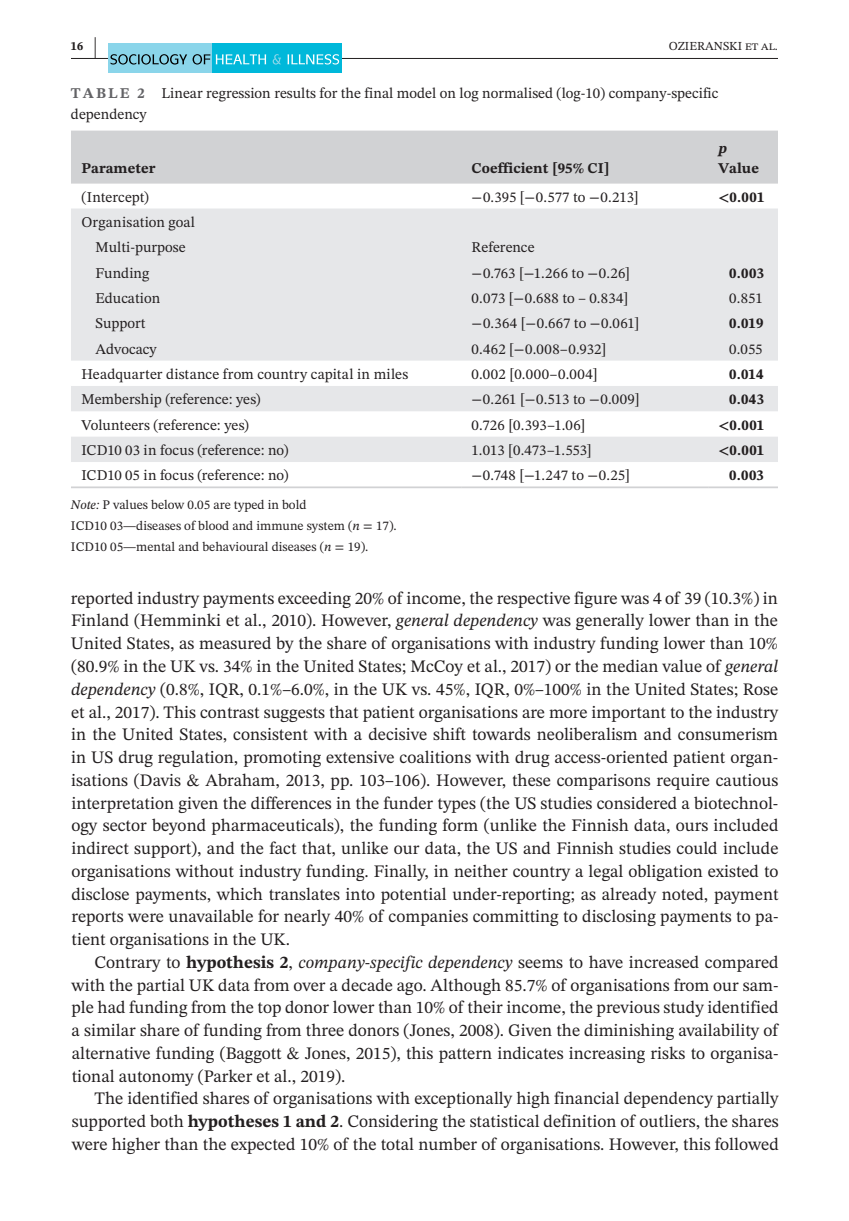
<style>
.page{position:relative;width:849px;height:1221px;background:#fff}
.page>*{position:absolute;margin:0;border:0;box-sizing:border-box;transform-origin:0 0}
.t1{font:17.5px/22.8px "STIX Two Text";color:#231f20;text-align:justify}
.t2{font:14.88px/21px "STIX Two Text";color:#231f20}
.t3{font:700 14.88px "STIX Two Text";color:#231f20}
.t4{font:14.88px "STIX Two Text";letter-spacing:.02em;color:#231f20}
.t5{font:14.88px "STIX Two Text";letter-spacing:.045em;color:#231f20}
.t6{font:italic 700 14.88px "STIX Two Text";color:#231f20}
.t7{font:13.12px/21px "STIX Two Text";color:#231f20}
.t8{font:12.25px "STIX Two Text";color:#231f20}
.t9{font:700 12.25px "STIX Two Text";color:#231f20}
.s1{font-size:24.68px}
.s2{font-weight:700;color:#636366}
.s3{font-style:italic}
.s4{font-weight:700}
</style>
<div class="page">
<hr style="left:71px;top:58px;width:706px;height:1px;background:#231f20">
<div style="left:108px;top:44px;width:104px;height:29px;background:#8ad5ea"></div>
<div style="left:212px;top:44px;width:130px;height:29px;background:#00b8da"></div>
<svg style="left:110px;top:54px;width:100px;height:11px"></svg>
<svg style="left:216px;top:54px;width:50px;height:10px"></svg>
<svg style="left:272px;top:54px;width:9px;height:11px"></svg>
<svg style="left:287px;top:54px;width:52px;height:11px"></svg>
<div style="left:71px;top:131px;width:706px;height:53px;background:#d1d2d4"></div>
<svg style="left:71px;top:208px;width:706px;height:254px;fill:#e6e7e9"></svg>
<hr style="left:71px;top:486px;width:390px;height:2px;background:#d1d2d4">
<hr style="left:461px;top:486px;width:247px;height:2px;background:#d1d2d4">
<hr style="left:708px;top:486px;width:69px;height:2px;background:#d1d2d4">
<p class="t9" style="left:71px;top:37px;width:27px">16 <span class="s1">|</span></p>
<p class="t8" style="left:668px;top:37px;width:110px">OZIERANSKI et al.</p>
<p class="t2" style="left:71px;top:83px;width:648px"><span class="s2">TABLE 2</span> Linear regression results for the final model on log normalised (log-10) company-specific dependency</p>
<p class="t3" style="left:81px;top:157px;width:75px">Parameter</p>
<p class="t3" style="left:471px;top:157px;width:139px">Coefficient [95% CI]</p>
<p class="t6" style="left:718px;top:137px;width:10px">p</p>
<p class="t3" style="left:718px;top:157px;width:42px">Value</p>
<p class="t2" style="left:81px;top:186px;width:69px">(Intercept)</p>
<p class="t2" style="left:471px;top:186px;width:168px">−0.395 [−0.577 to −0.213]</p>
<p class="t3" style="left:718px;top:186px;width:47px">&lt;0.001</p>
<p class="t2" style="left:81px;top:209px;width:115px;line-height:25.4px;text-align:center">Organisation goal<br>Multi-purpose</p>
<p class="t2" style="left:471px;top:237px;width:65px">Reference</p>
<p class="t2" style="left:95px;top:262px;width:55px">Funding</p>
<p class="t2" style="left:471px;top:262px;width:160px">−0.763 [−1.266 to −0.26]</p>
<p class="t3" style="left:729px;top:262px;width:36px">0.003</p>
<p class="t2" style="left:95px;top:287px;width:66px">Education</p>
<p class="t4" style="left:471px;top:287px;width:158px">0.073 [−0.688 to – 0.834]</p>
<p class="t2" style="left:729px;top:287px;width:35px">0.851</p>
<p class="t2" style="left:95px;top:313px;width:51px">Support</p>
<p class="t2" style="left:471px;top:313px;width:169px">−0.364 [−0.667 to −0.061]</p>
<p class="t3" style="left:729px;top:312px;width:36px">0.019</p>
<p class="t2" style="left:95px;top:338px;width:63px">Advocacy</p>
<p class="t2" style="left:471px;top:338px;width:136px">0.462 [−0.008–0.932]</p>
<p class="t2" style="left:729px;top:338px;width:35px">0.055</p>
<p class="t2" style="left:81px;top:363px;width:328px">Headquarter distance from country capital in miles</p>
<p class="t5" style="left:471px;top:363px;width:127px">0.002 [0.000–0.004]</p>
<p class="t3" style="left:729px;top:363px;width:36px">0.014</p>
<p class="t2" style="left:81px;top:389px;width:180px">Membership (reference: yes)</p>
<p class="t2" style="left:471px;top:389px;width:169px">−0.261 [−0.513 to −0.009]</p>
<p class="t3" style="left:729px;top:388px;width:36px">0.043</p>
<p class="t2" style="left:81px;top:414px;width:169px">Volunteers (reference: yes)</p>
<p class="t2" style="left:471px;top:414px;width:115px">0.726 [0.393–1.06]</p>
<p class="t3" style="left:718px;top:414px;width:47px">&lt;0.001</p>
<p class="t2" style="left:81px;top:439px;width:208px">ICD10 03 in focus (reference: no)</p>
<p class="t2" style="left:471px;top:439px;width:122px">1.013 [0.473–1.553]</p>
<p class="t3" style="left:718px;top:439px;width:47px">&lt;0.001</p>
<p class="t2" style="left:81px;top:465px;width:208px">ICD10 05 in focus (reference: no)</p>
<p class="t2" style="left:471px;top:465px;width:160px">−0.748 [−1.247 to −0.25]</p>
<p class="t3" style="left:729px;top:464px;width:36px">0.003</p>
<p class="t7" style="left:71px;top:494px;width:327px"><span class="s3">Note:</span> P values below 0.05 are typed in bold<br>ICD10 03—diseases of blood and immune system (<span class="s3">n</span> = 17).<br>ICD10 05—mental and behavioural diseases (<span class="s3">n</span> = 19).</p>
<p class="t1" style="left:71px;top:586px;width:709px">reported industry payments exceeding 20% of income, the respective figure was 4 of 39 (10.3%) in Finland (Hemminki et al., 2010). However, <span class="s3">general dependency</span> was generally lower than in the United States, as measured by the share of organisations with industry funding lower than 10% (80.9% in the UK vs. 34% in the United States; McCoy et al., 2017) or the median value of <span class="s3">general dependency</span> (0.8%, IQR, 0.1%–6.0%, in the UK vs. 45%, IQR, 0%–100% in the United States; Rose et al., 2017). This contrast suggests that patient organisations are more important to the industry in the United States, consistent with a decisive shift towards neoliberalism and consumerism in US drug regulation, promoting extensive coalitions with drug access-oriented patient organ&shy;isations (Davis &amp; Abraham, 2013, pp. 103–106). However, these comparisons require cautious interpretation given the differences in the funder types (the US studies considered a biotechnol&shy;ogy sector beyond pharmaceuticals), the funding form (unlike the Finnish data, ours included indirect support), and the fact that, unlike our data, the US and Finnish studies could include organisations without industry funding. Finally, in neither country a legal obligation existed to disclose payments, which translates into potential under-reporting; as already noted, payment reports were unavailable for nearly 40% of companies committing to disclosing payments to pa&shy;tient organisations in the UK.</p>
<p class="t1" style="left:71px;top:950px;width:708px;text-indent:23px">Contrary to <span class="s4">hypothesis 2</span>, <span class="s3">company</span>-<span class="s3">specific dependency</span> seems to have increased compared with the partial UK data from over a decade ago. Although 85.7% of organisations from our sam&shy;ple had funding from the top donor lower than 10% of their income, the previous study identified a similar share of funding from three donors (Jones, 2008). Given the diminishing availability of alternative funding (Baggott &amp; Jones, 2015), this pattern indicates increasing risks to organisa&shy;tional autonomy (Parker et al., 2019).</p>
<p class="t1" style="left:72px;top:1087px;width:708px;text-indent:23px">The identified shares of organisations with exceptionally high financial dependency partially supported both <span class="s4">hypotheses 1 and 2</span>. Considering the statistical definition of outliers, the shares were higher than the expected 10% of the total number of organisations. However, this followed</p>
</div>
